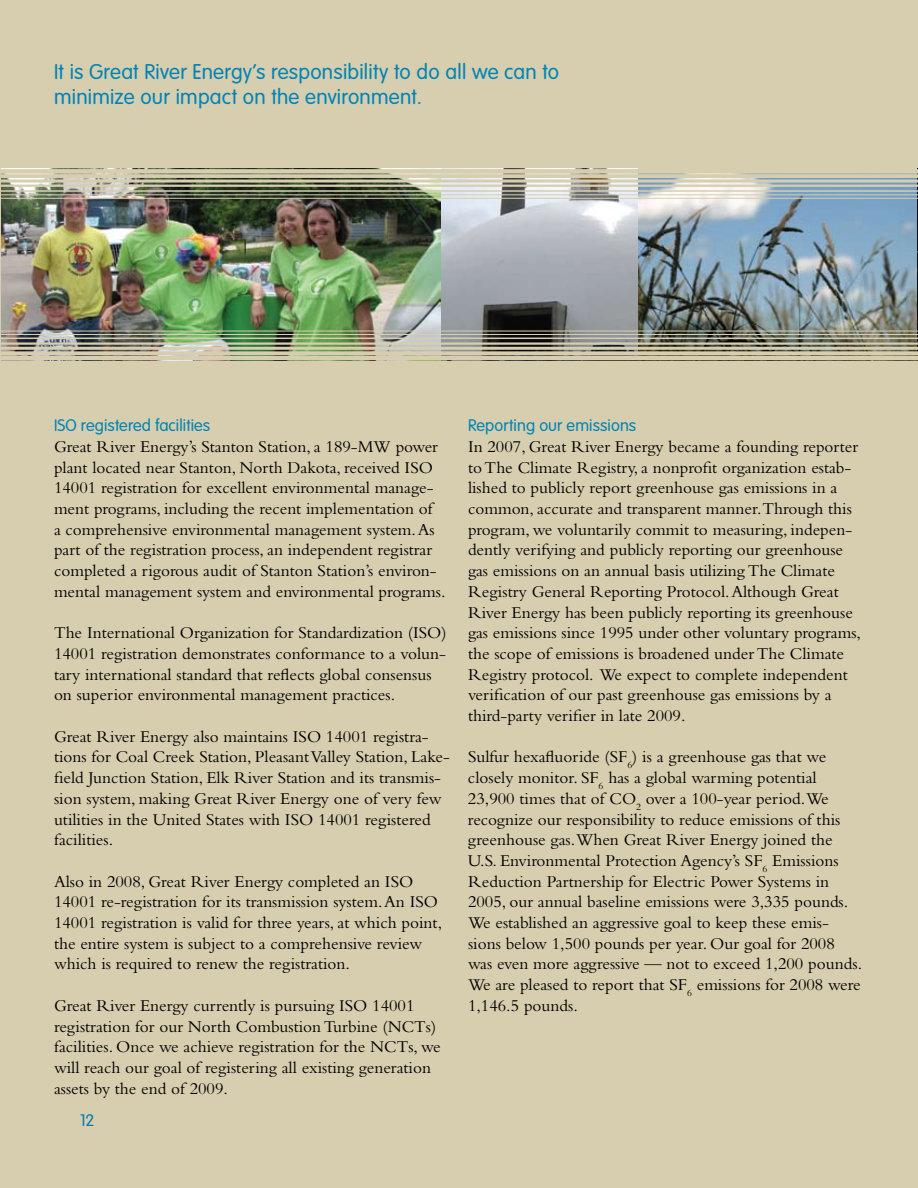
<style>
.page{position:relative;width:918px;height:1188px;background:#d7ceaf}
.page>*{position:absolute;margin:0;border:0;box-sizing:border-box;transform-origin:0 0}
.t1{font:300 21px/25.2px "VAG Rounded Std";letter-spacing:.015em;color:#0084b5}
.t2{font:17.25px/20.7px "Bembo Std";color:#000}
.t3{font:300 16.5px "VAG Rounded Std";letter-spacing:.005em;color:#0084b5}
.t4{font:300 16.5px "VAG Rounded Std";color:#007eae}
</style>
<div class="page">
<img style="left:638px;top:178px;width:280px;height:183px">
<img style="left:2px;top:178px;width:636px;height:178px">
<img style="left:917px;top:168px;width:1px;height:188px">
<svg style="left:1px;top:174px;width:917px;height:4px"></svg>
<div style="left:0;top:169px;width:918px;height:5px;background:#d7ceaf"></div>
<hr style="left:0;top:185px;width:918px;height:2px;background:#d7ceaf">
<hr style="left:0;top:180px;width:918px;height:3px;background:#d7ceaf">
<hr style="left:0;top:194px;width:918px;height:1px;background:#d7ceaf">
<hr style="left:0;top:190px;width:918px;height:2px;background:#d7ceaf">
<hr style="left:0;top:198px;width:918px;height:1px;background:#d7ceaf">
<svg style="left:1px;top:351px;width:917px;height:4px"></svg>
<hr style="left:0;top:356px;width:918px;height:4px;background:#d7ceaf">
<hr style="left:0;top:342px;width:918px;height:3px;background:#d7ceaf">
<hr style="left:0;top:347px;width:918px;height:3px;background:#d7ceaf">
<hr style="left:0;top:334px;width:918px;height:1px;background:#d7ceaf">
<hr style="left:0;top:338px;width:918px;height:1px;background:#d7ceaf">
<hr style="left:0;top:331px;width:918px;height:1px;background:#d7ceaf">
<p class="t1" style="left:54px;top:60px;width:507px">It is Great River Energy’s responsibility to do all we can to minimize our impact on the environment.</p>
<p class="t3" style="left:54px;top:416px;width:158px">ISO registered facilities</p>
<p class="t2" style="left:54px;top:436px;width:393px">Great River Energy’s Stanton Station, a 189-MW power plant located near Stanton, North Dakota, received ISO 14001 registration for excellent environmental manage&shy;ment programs, including the recent implementation of<br>a comprehensive environmental management system. As part of the registration process, an independent registrar completed a rigorous audit of Stanton Station’s environ&shy;mental management system and environmental programs.</p>
<p class="t2" style="left:54px;top:622px;width:394px">The International Organization for Standardization (ISO)<br>14001 registration demonstrates conformance to a volun&shy;tary international standard that reflects global consensus on superior environmental management practices.</p>
<p class="t2" style="left:54px;top:726px;width:397px">Great River Energy also maintains ISO 14001 registra&shy;tions for Coal Creek Station, Pleasant Valley Station, Lake&shy;field Junction Station, Elk River Station and its transmis&shy;sion system, making Great River Energy one of very few utilities in the United States with ISO 14001 registered facilities.</p>
<p class="t2" style="left:54px;top:871px;width:390px">Also in 2008, Great River Energy completed an ISO 14001 re-registration for its transmission system. An ISO 14001 registration is valid for three years, at which point, the entire system is subject to a comprehensive review which is required to renew the registration.</p>
<p class="t2" style="left:54px;top:995px;width:388px">Great River Energy currently is pursuing ISO 14001 registration for our North Combustion Turbine (NCTs) facilities. Once we achieve registration for the NCTs, we will reach our goal of registering all existing generation assets by the end of 2009.</p>
<p class="t4" style="left:80px;top:1111px;width:16px">12</p>
<p class="t3" style="left:468px;top:416px;width:170px">Reporting our emissions</p>
<p class="t2" style="left:468px;top:436px;width:395px">In 2007, Great River Energy became a founding reporter to The Climate Registry, a nonprofit organization estab&shy;lished to publicly report greenhouse gas emissions in a common, accurate and transparent manner.Through this program, we voluntarily commit to measuring, indepen&shy;dently verifying and publicly reporting our greenhouse gas emissions on an annual basis utilizing The Climate Registry General Reporting Protocol. Although Great River Energy has been publicly reporting its greenhouse gas emissions since 1995 under other voluntary programs, the scope of emissions is broadened under The Climate Registry protocol. We expect to complete independent verification of our past greenhouse gas emissions by a third-party verifier in late 2009.</p>
<p class="t2" style="left:468px;top:746px;width:396px">Sulfur hexafluoride (SF<sub>6</sub>) is a greenhouse gas that we closely monitor. SF<sub>6</sub> has a global warming potential 23,900 times that of CO<sub>2</sub> over a 100-year period.We recognize our responsibility to reduce emissions of this greenhouse gas.When Great River Energy joined the U.S. Environmental Protection Agency’s SF<sub>6</sub> Emissions Reduction Partnership for Electric Power Systems in 2005, our annual baseline emissions were 3,335 pounds.<br>We established an aggressive goal to keep these emis&shy;sions below 1,500 pounds per year. Our goal for 2008 was even more aggressive — not to exceed 1,200 pounds.<br>We are pleased to report that SF<sub>6</sub> emissions for 2008 were 1,146.5 pounds.</p>
</div>
